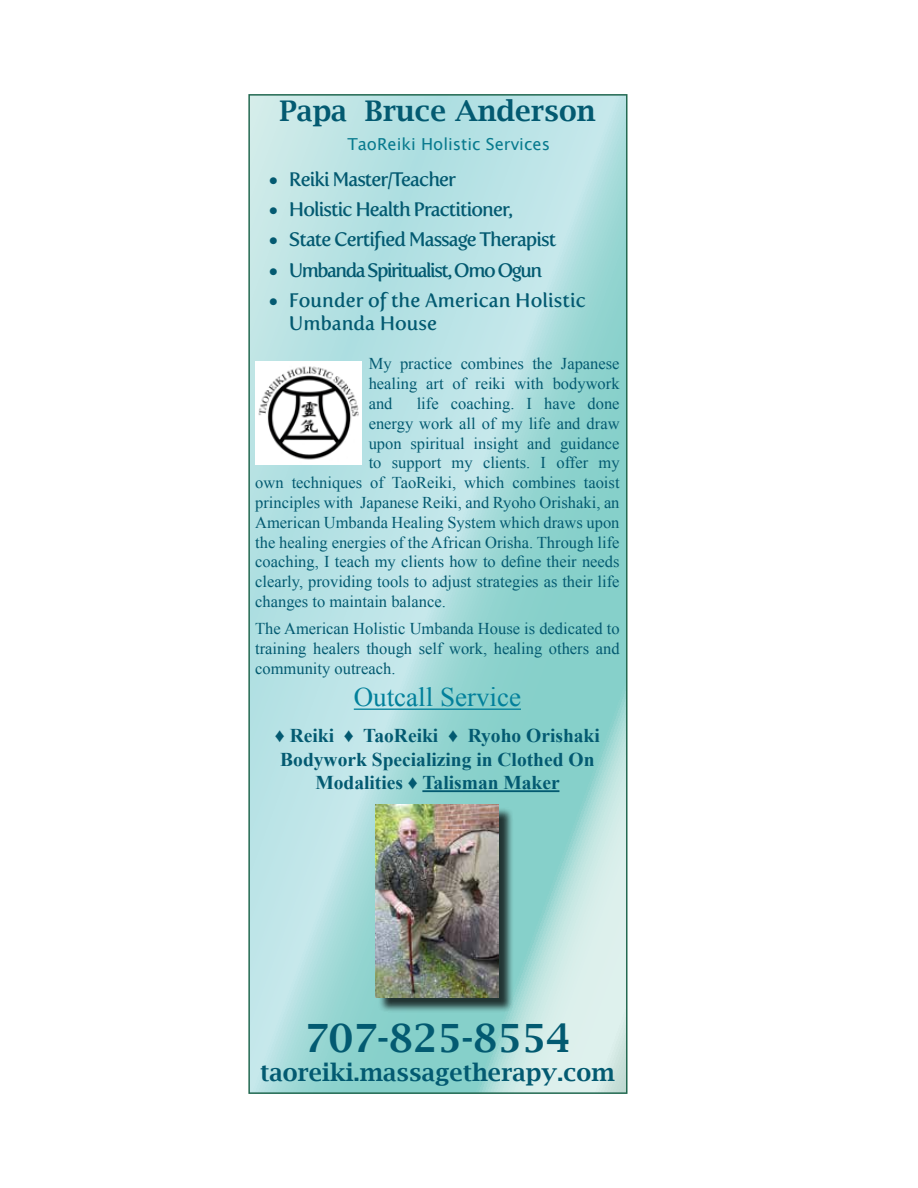
<style>
.page{position:relative;width:918px;height:1188px;background:#fff}
.page>*{position:absolute;margin:0;border:0;box-sizing:border-box;transform-origin:0 0}
.t1{font:600 39px "Lucida Bright";color:#035a71}
.t2{font:600 28.5px "Lucida Bright";color:#035a71}
.t3{font:27px "Times New Roman";color:#02809b}
.t4{font:600 24px "Lucida Bright";color:#035a71}
.t5{font:700 19.5px/23.4px "Times New Roman";color:#035a71;text-align:center}
.t6{font:19.5px "Fertigo Pro";letter-spacing:-.05em;color:#035a71}
.t7{font:19.5px/23.4px "Fertigo Pro";color:#035a71}
.t8{font:19.5px "Fertigo Pro";letter-spacing:-.08em;color:#035a71}
.t9{font:16.5px/19.8px "Times New Roman";color:#035a71;text-align:justify}
.t10{font:16.5px "Lucida Sans Unicode";color:#087a8e}
</style>
<div class="page">
<svg style="left:251px;top:97px;width:374px;height:994px;background:#addedd"></svg>
<div style="left:248px;top:94px;width:380px;height:1000px;border:2px solid #236951"></div>
<hr style="left:354px;top:709px;width:167px;height:1px;background:#02809b">
<hr style="left:422px;top:790px;width:137px;height:2px;background:#035a71">
<img style="left:255px;top:361px;width:107px;height:103px">
<div style="left:378px;top:807px;width:136px;height:206px;background:#000;opacity:.75"></div>
<img style="left:376px;top:805px;width:123px;height:192px">
<h2 class="t2" style="left:279px;top:95px;width:318px">Papa Bruce Anderson</h2>
<p class="t10" style="left:347px;top:131px;width:204px">TaoReiki Holistic Services</p>
<p class="t6" style="left:269px;top:168px;width:189px">• Reiki Master/Teacher</p>
<p class="t6" style="left:269px;top:198px;width:246px">• Holistic Health Practitioner,</p>
<p class="t6" style="left:269px;top:228px;width:289px">• State Certified Massage Therapist</p>
<p class="t8" style="left:269px;top:258px;width:275px">• Umbanda Spiritualist, Omo Ogun</p>
<p class="t7" style="left:289px;top:288px;width:298px;text-indent:-20px">• Founder of the American Holistic<br>Umbanda House</p>
<p class="t9" style="left:369px;top:354px;width:252px">My practice combines the Japanese healing art of reiki with bodywork and</p>
<p class="t9" style="left:417px;top:393px;width:204px">life coaching. I have done</p>
<p class="t9" style="left:369px;top:413px;width:252px">energy work all of my life and draw</p>
<p class="t9" style="left:369px;top:433px;width:252px">upon spiritual insight and guidance</p>
<p class="t9" style="left:369px;top:453px;width:252px">to support my clients. I offer my</p>
<p class="t9" style="left:255px;top:472px;width:366px">own techniques of TaoReiki, which combines taoist</p>
<p class="t9" style="left:255px;top:492px;width:366px">principles with Japanese Reiki, and Ryoho Orishaki, an</p>
<p class="t9" style="left:255px;top:512px;width:366px">American Umbanda Healing System which draws upon</p>
<p class="t9" style="left:255px;top:532px;width:366px">the healing energies of the African Orisha. Through life</p>
<p class="t9" style="left:255px;top:552px;width:366px">coaching, I teach my clients how to define their needs</p>
<p class="t9" style="left:255px;top:571px;width:366px">clearly, providing tools to adjust strategies as their life</p>
<p class="t9" style="left:255px;top:591px;width:192px">changes to maintain balance.</p>
<p class="t9" style="left:255px;top:619px;width:366px">The American Holistic Umbanda House is dedicated to training healers though self work, healing others and community outreach.</p>
<h3 class="t3" style="left:354px;top:679px;width:169px">Outcall Service</h3>
<p class="t5" style="left:275px;top:724px;width:326px">♦ Reiki ♦ TaoReiki ♦ Ryoho Orishaki<br>Bodywork Specializing in Clothed On<br>Modalities ♦ Talisman Maker</p>
<h1 class="t1" style="left:305px;top:1016px;width:267px">707-825-8554</h1>
<h3 class="t4" style="left:260px;top:1058px;width:356px">taoreiki.massagetherapy.com</h3>
</div>
